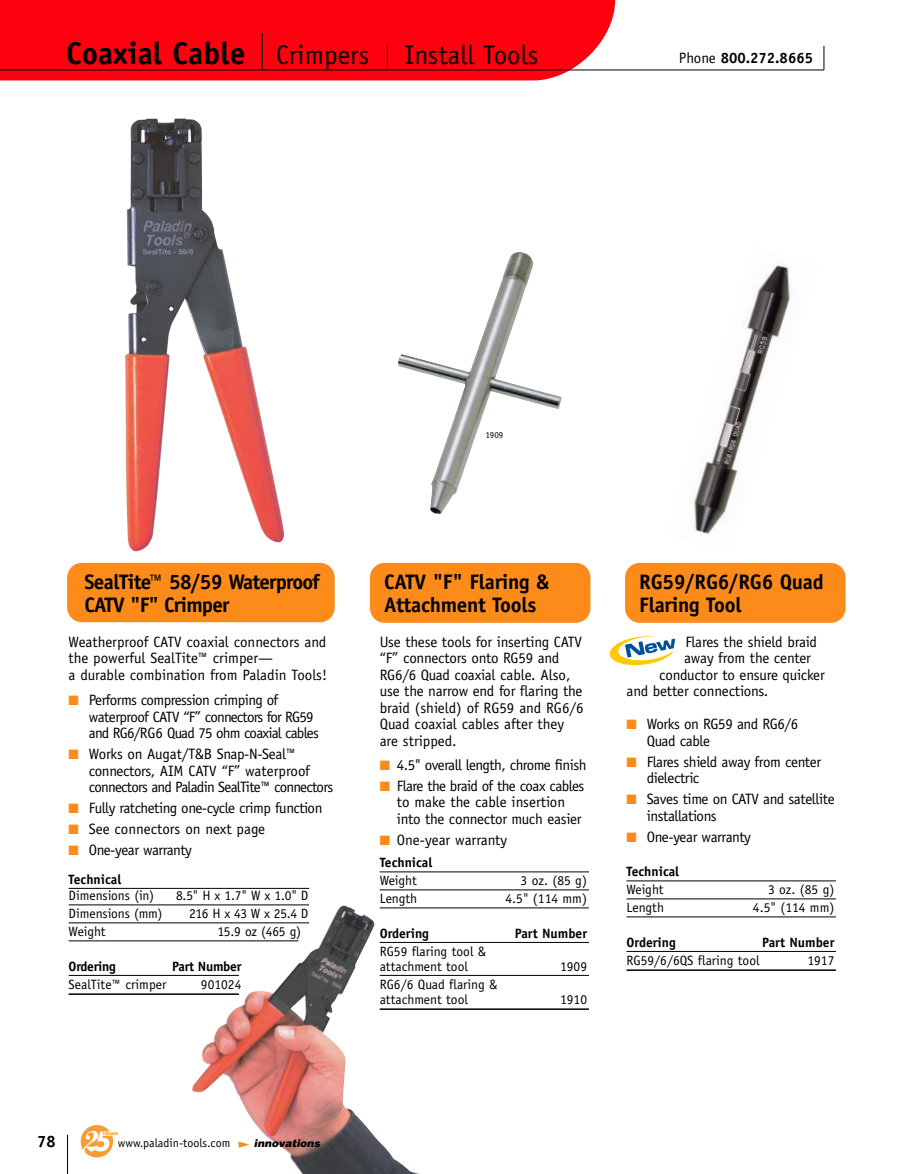
<style>
.page{position:relative;width:905px;height:1174px;background:#fff}
.page>*{position:absolute;margin:0;border:0;box-sizing:border-box;transform-origin:0 0}
.t1{font:700 31.5px "Officina Sans";color:#000}
.t2{font:27px "Officina Sans";color:#000}
.t3{font:700 21px/22.5px "Officina Sans";letter-spacing:-.01em;color:#000}
.t4{font:700 21px/22.5px "Officina Sans";letter-spacing:-.04em;color:#000}
.t5{font:700 16.5px "Officina Sans";color:#000}
.t6{font:15px/16.5px "Officina Sans";letter-spacing:-.025em;color:#000}
.t7{font:15px/16.5px "Officina Sans";color:#000}
.t8{font:15px/16.5px "Officina Sans";letter-spacing:-.045em;color:#000}
.t9{font:15px/16.5px "Officina Sans";letter-spacing:-.05em;color:#000}
.t10{font:700 15px "Officina Sans";color:#000}
.t11{font:13.5px/15px "Officina Sans";color:#000}
.t12{font:700 13.5px "Officina Sans";color:#000}
.t13{font:700 13.5px "Officina Sans";letter-spacing:-.02em;color:#000}
.t14{font:12px "Officina Sans";color:#000}
.t15{font:italic 900 10.5px "Helvetica";color:#000}
.t16{font:9px "Officina Sans";color:#000}
.s1{font-weight:400;font-size:27px}
.s2{font-weight:400}
.s3{color:#fd8b1a}
</style>
<div class="page">
<svg style="left:81px;top:1125px;width:37px;height:32px"></svg>
<img style="left:125px;top:118px;width:159px;height:433px">
<hr style="left:67px;top:1135px;width:1px;height:39px;background:#000">
<div style="left:0;top:0;width:615px;height:80px;background:#ff000f"></div>
<hr style="left:0;top:70px;width:824px;height:1px;background:#000">
<hr style="left:262px;top:33px;width:1px;height:37px;background:#000">
<svg style="left:823px;top:46px;width:1px;height:24px"></svg>
<div style="left:67px;top:563px;width:268px;height:59px;background:#fd8b1a;border-radius:15px"></div>
<hr style="left:69px;top:888px;width:240px;height:1px;background:#000">
<hr style="left:69px;top:905px;width:240px;height:1px;background:#000">
<hr style="left:69px;top:923px;width:240px;height:1px;background:#000">
<hr style="left:69px;top:941px;width:229px;height:1px;background:#000">
<hr style="left:69px;top:975px;width:170px;height:1px;background:#000">
<hr style="left:69px;top:993px;width:170px;height:2px;background:#000">
<svg style="left:387px;top:44px;width:1px;height:26px"></svg>
<img style="left:192px;top:905px;width:253px;height:269px">
<div style="left:370px;top:563px;width:220px;height:60px;background:#fd8b1a;border-radius:15px"></div>
<hr style="left:380px;top:872px;width:209px;height:1px;background:#000">
<hr style="left:380px;top:890px;width:209px;height:1px;background:#000">
<hr style="left:380px;top:908px;width:209px;height:1px;background:#000">
<hr style="left:380px;top:942px;width:209px;height:1px;background:#000">
<hr style="left:380px;top:975px;width:209px;height:1px;background:#000">
<hr style="left:380px;top:1008px;width:209px;height:2px;background:#000">
<img style="left:398px;top:252px;width:164px;height:262px">
<img style="left:693px;top:265px;width:100px;height:270px">
<div style="left:625px;top:563px;width:220px;height:60px;background:#fd8b1a;border-radius:15px"></div>
<hr style="left:626px;top:881px;width:210px;height:1px;background:#000">
<hr style="left:626px;top:899px;width:210px;height:1px;background:#000">
<hr style="left:626px;top:917px;width:210px;height:1px;background:#000">
<hr style="left:626px;top:951px;width:210px;height:1px;background:#000">
<hr style="left:626px;top:969px;width:210px;height:2px;background:#000">
<svg style="left:609px;top:636px;width:67px;height:30px"></svg>
<svg style="left:239px;top:1141px;width:10px;height:6px"></svg>
<h1 class="t1" style="left:66px;top:40px;width:305px">Coaxial Cable <span class="s1">Crimpers</span></h1>
<h2 class="t2" style="left:404px;top:44px;width:135px">Install Tools</h2>
<p class="t10" style="left:678px;top:52px;width:136px"><span class="s2">Phone</span> 800.272.8665</p>
<p class="t16" style="left:485px;top:432px;width:19px">1909</p>
<h3 class="t4" style="left:84px;top:573px;width:237px">SealTite™ 58/59 Waterproof<br>CATV "F" Crimper</h3>
<p class="t7" style="left:69px;top:635px;width:260px">Weatherproof CATV coaxial connectors and the powerful SealTite™ crimper—<br>a durable combination from Paladin Tools!</p>
<p class="t9" style="left:89px;top:693px;width:231px;text-indent:-20px"><span class="s3">■</span> Performs compression crimping of waterproof CATV “F” connectors for RG59 and RG6/RG6 Quad 75 ohm coaxial cables</p>
<p class="t8" style="left:89px;top:747px;width:246px;text-indent:-20px"><span class="s3">■</span> Works on Augat/T&amp;B Snap-N-Seal™ connectors, AIM CATV “F” waterproof connectors and Paladin SealTite™ connectors</p>
<p class="t6" style="left:69px;top:801px;width:255px"><span class="s3">■</span> Fully ratcheting one-cycle crimp function</p>
<p class="t7" style="left:69px;top:822px;width:198px"><span class="s3">■</span> See connectors on next page</p>
<p class="t6" style="left:69px;top:843px;width:125px"><span class="s3">■</span> One-year warranty</p>
<p class="t12" style="left:69px;top:874px;width:54px">Technical</p>
<p class="t11" style="left:69px;top:890px;width:87px">Dimensions (in)</p>
<p class="t11" style="left:176px;top:890px;width:134px">8.5" H x 1.7" W x 1.0" D</p>
<p class="t11" style="left:69px;top:908px;width:95px">Dimensions (mm)</p>
<p class="t11" style="left:189px;top:908px;width:121px">216 H x 43 W x 25.4 D</p>
<p class="t11" style="left:69px;top:926px;width:39px">Weight</p>
<p class="t11" style="left:217px;top:926px;width:85px">15.9 oz (465 g)</p>
<p class="t13" style="left:69px;top:961px;width:49px">Ordering</p>
<p class="t13" style="left:172px;top:961px;width:71px">Part Number</p>
<p class="t11" style="left:69px;top:978px;width:99px">SealTite™ crimper</p>
<p class="t11" style="left:201px;top:978px;width:42px">901024</p>
<h3 class="t3" style="left:384px;top:573px;width:166px">CATV "F" Flaring &amp;<br>Attachment Tools</h3>
<p class="t6" style="left:380px;top:635px;width:205px">Use these tools for inserting CATV “F” connectors onto RG59 and<br>RG6/6 Quad coaxial cable. Also, use the narrow end for flaring the braid (shield) of RG59 and RG6/6<br>Quad coaxial cables after they are stripped.</p>
<p class="t6" style="left:380px;top:758px;width:208px"><span class="s3">■</span> 4.5" overall length, chrome finish</p>
<p class="t6" style="left:397px;top:779px;width:189px;text-indent:-17px"><span class="s3">■</span> Flare the braid of the coax cables to make the cable insertion into the connector much easier</p>
<p class="t7" style="left:380px;top:833px;width:129px"><span class="s3">■</span> One-year warranty</p>
<p class="t12" style="left:380px;top:857px;width:54px">Technical</p>
<p class="t11" style="left:380px;top:875px;width:39px">Weight</p>
<p class="t11" style="left:520px;top:875px;width:68px">3 oz. (85 g)</p>
<p class="t11" style="left:380px;top:893px;width:39px">Length</p>
<p class="t11" style="left:505px;top:893px;width:83px">4.5" (114 mm)</p>
<p class="t12" style="left:380px;top:928px;width:51px">Ordering</p>
<p class="t12" style="left:515px;top:928px;width:74px">Part Number</p>
<p class="t11" style="left:380px;top:945px;width:108px">RG59 flaring tool &amp; attachment tool</p>
<p class="t11" style="left:560px;top:960px;width:28px">1909</p>
<p class="t11" style="left:380px;top:978px;width:119px">RG6/6 Quad flaring &amp; attachment tool</p>
<p class="t11" style="left:560px;top:993px;width:28px">1910</p>
<h3 class="t3" style="left:639px;top:573px;width:186px">RG59/RG6/RG6 Quad<br>Flaring Tool</h3>
<p class="t6" style="left:685px;top:635px;width:133px">Flares the shield braid</p>
<p class="t6" style="left:684px;top:651px;width:128px">away from the center</p>
<p class="t6" style="left:659px;top:668px;width:167px">conductor to ensure quicker</p>
<p class="t6" style="left:626px;top:684px;width:143px">and better connections.</p>
<p class="t6" style="left:646px;top:717px;width:153px;text-indent:-20px"><span class="s3">■</span> Works on RG59 and RG6/6<br>Quad cable</p>
<p class="t6" style="left:646px;top:755px;width:176px;text-indent:-20px"><span class="s3">■</span> Flares shield away from center dielectric</p>
<p class="t6" style="left:646px;top:792px;width:189px;text-indent:-20px"><span class="s3">■</span> Saves time on CATV and satellite installations</p>
<p class="t6" style="left:626px;top:830px;width:126px"><span class="s3">■</span> One-year warranty</p>
<p class="t12" style="left:626px;top:866px;width:54px">Technical</p>
<p class="t11" style="left:626px;top:884px;width:39px">Weight</p>
<p class="t11" style="left:768px;top:884px;width:68px">3 oz. (85 g)</p>
<p class="t11" style="left:626px;top:902px;width:39px">Length</p>
<p class="t11" style="left:753px;top:902px;width:83px">4.5" (114 mm)</p>
<p class="t12" style="left:626px;top:937px;width:51px">Ordering</p>
<p class="t12" style="left:762px;top:937px;width:74px">Part Number</p>
<p class="t11" style="left:626px;top:954px;width:135px">RG59/6/6QS flaring tool</p>
<p class="t11" style="left:807px;top:954px;width:28px">1917</p>
<p class="t5" style="left:37px;top:1135px;width:20px">78</p>
<p class="t14" style="left:118px;top:1139px;width:114px">www.paladin-tools.com</p>
<p class="t15" style="left:254px;top:1137px;width:69px">innovations</p>
</div>
